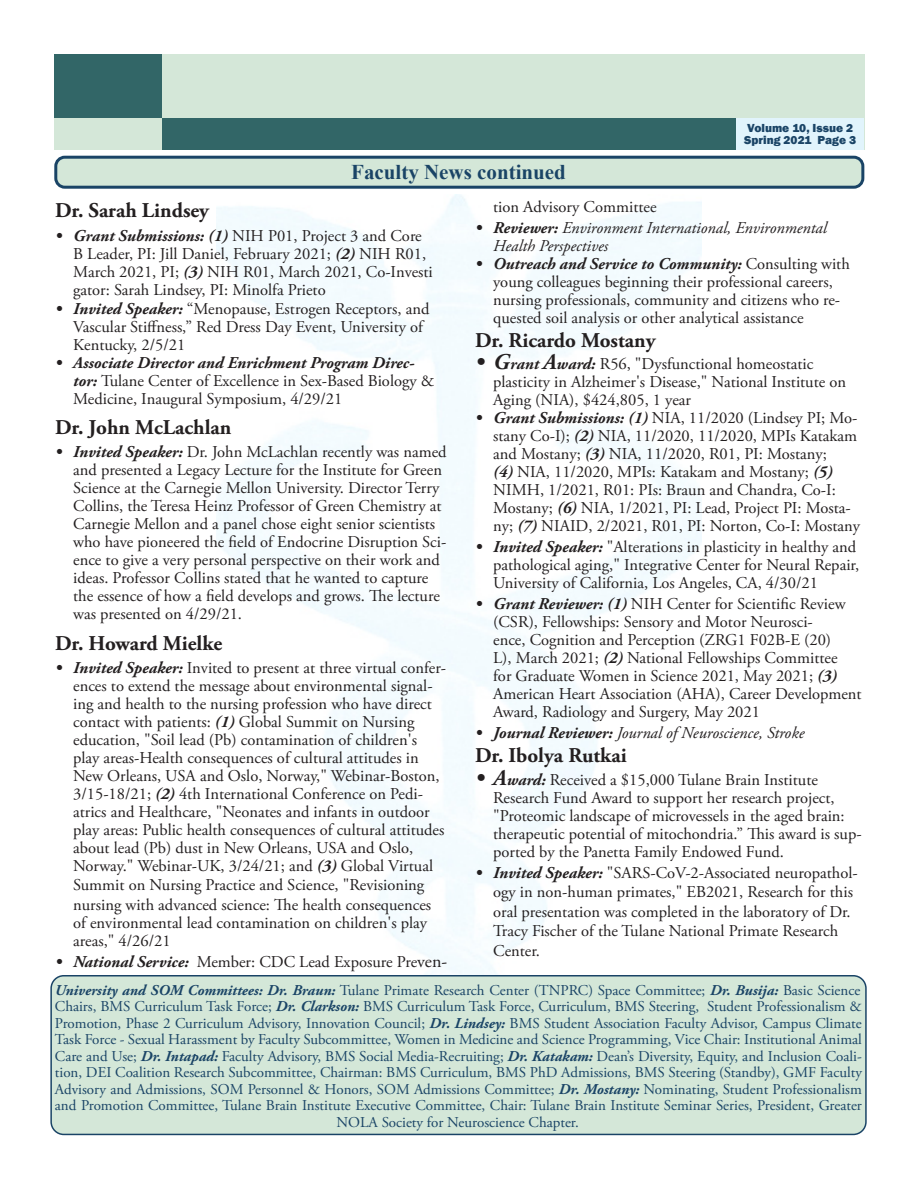
<style>
.page{position:relative;width:918px;height:1188px;background:#fff}
.page>*{position:absolute;margin:0;border:0;box-sizing:border-box;transform-origin:0 0}
.t1{font:700 21px "Adobe Garamond Pro";color:#231f20}
.t2{font:700 21px "Times New Roman";color:#1a4466}
.t3{font:16.5px/18px "Adobe Garamond Pro";color:#231f20}
.t4{font:italic 16.5px/18px "Adobe Garamond Pro";color:#231f20}
.t5{font:15px/16.5px "Adobe Garamond Pro";color:#1a4466;text-align:center}
.t6{font:800 12px "Franklin Gothic";color:#1a4466}
.s1{font-weight:700;font-style:italic}
.s2{font-size:18px}
.s3{font-weight:700}
.s4{font-weight:700;font-style:italic;font-size:22.5px}
</style>
<div class="page">
<div style="left:54px;top:54px;width:810px;height:95px;background:#d4e7d8"></div>
<div style="left:54px;top:54px;width:108px;height:64px;background:#326667"></div>
<div style="left:162px;top:118px;width:574px;height:31px;background:#326667"></div>
<div style="left:56px;top:157px;width:807px;height:30px;background:#d4e7d8;border-radius:9px"></div>
<div style="left:54px;top:156px;width:810px;height:33px;border:3px solid #1a4466;border-radius:9px"></div>
<div style="left:51px;top:976px;width:815px;height:158px;background:#d4e7d8;border-radius:13px"></div>
<div style="left:50px;top:975px;width:817px;height:160px;border:2px solid #1a4466;border-radius:13px"></div>
<div style="left:736px;top:118px;width:128px;height:31px;background:#e1f4fc"></div>
<p class="t2" style="left:351px;top:157px;width:216px">Faculty News continued</p>
<p class="t6" style="left:747px;top:120px;width:108px">Volume 10, Issue 2</p>
<p class="t6" style="left:744px;top:132px;width:113px">Spring 2021 Page 3</p>
<p class="t1" style="left:55px;top:198px;width:155px">Dr. Sarah Lindsey</p>
<p class="t3" style="left:73px;top:227px;width:361px;text-indent:-18px"><span class="s1">• Grant Submissions: (1)</span> NIH P01, Project 3 and Core B Leader, PI: Jill Daniel, February 2021; <span class="s1">(2)</span> NIH R01, March 2021, PI; <span class="s1">(3)</span> NIH R01, March 2021, Co-Investi gator: Sarah Lindsey, PI: Minolfa Prieto</p>
<p class="t3" style="left:73px;top:301px;width:358px;text-indent:-18px"><span class="s1">• Invited Speaker:</span> “Menopause, Estrogen Receptors, and<br>Vascular Stiffness,” Red Dress Day Event, University of<br>Kentucky, 2/5/21</p>
<p class="t3" style="left:73px;top:355px;width:363px;text-indent:-18px"><span class="s1">• Associate Director and Enrichment Program Direc&shy;tor:</span> Tulane Center of Excellence in Sex-Based Biology &amp;<br>Medicine, Inaugural Symposium, 4/29/21</p>
<p class="t1" style="left:55px;top:415px;width:178px">Dr. John McLachlan</p>
<p class="t3" style="left:73px;top:443px;width:375px;text-indent:-18px"><span class="s1">• Invited Speaker:</span> Dr. John McLachlan recently was named and presented a Legacy Lecture for the Institute for Green Science at the Carnegie Mellon University. Director Terry Collins, the Teresa Heinz Professor of Green Chemistry at Carnegie Mellon and a panel chose eight senior scientists who have pioneered the field of Endocrine Disruption Sci&shy;ence to give a very personal perspective on their work and ideas. Professor Collins stated that he wanted to capture the essence of how a field develops and grows. The lecture was presented on 4/29/21.</p>
<p class="t1" style="left:55px;top:631px;width:169px">Dr. Howard Mielke</p>
<p class="t3" style="left:73px;top:659px;width:374px;text-indent:-18px"><span class="s1">• Invited Speaker:</span> Invited to present at three virtual confer&shy;ences to extend the message about environmental signal&shy;ing and health to the nursing profession who have direct contact with patients: <span class="s1">(1)</span> Global Summit on Nursing education, "Soil lead (Pb) contamination of children's play areas-Health consequences of cultural attitudes in New Orleans, USA and Oslo, Norway," Webinar-Boston, 3/15-18/21; <span class="s1">(2)</span> 4th International Conference on Pedi&shy;atrics and Healthcare, "Neonates and infants in outdoor play areas: Public health consequences of cultural attitudes about lead (Pb) dust in New Orleans, USA and Oslo, Norway." Webinar-UK, 3/24/21; and <span class="s1">(3)</span> Global Virtual</p>
<p class="t3" style="left:73px;top:876px;width:360px;line-height:19.5px">Summit on Nursing Practice and Science, "Revisioning nursing with advanced science: The health consequences</p>
<p class="t3" style="left:73px;top:914px;width:355px">of environmental lead contamination on children's play areas," 4/26/21</p>
<p class="t3" style="left:55px;top:953px;width:394px"><span class="s1">• National Service:</span> Member: CDC Lead Exposure Pre<span class="s2">ven-</span></p>
<p class="t3" style="left:493px;top:198px;width:165px">tion Advisory Committee</p>
<p class="t4" style="left:493px;top:219px;width:335px;text-indent:-18px"><span class="s3">• Reviewer:</span> Environment International, Environmental<br>Health Perspectives</p>
<p class="t3" style="left:493px;top:255px;width:358px;text-indent:-18px"><span class="s1">• Outreach and Service to Community:</span> Consulting with young colleagues beginning their professional careers, nursing professionals, community and citizens who re&shy;quested soil analysis or other analytical assistance</p>
<p class="t1" style="left:475px;top:328px;width:182px">Dr. Ricardo Mostany</p>
<p class="t3" style="left:493px;top:356px;width:354px;text-indent:-18px"><span class="s4">• G</span><span class="s1">rant</span> <span class="s4">A</span><span class="s1">ward:</span> R56, "Dysfunctional homeostatic plasticity in Alzheimer's Disease," National Institute on<br>Aging (NIA), $424,805, 1 year</p>
<p class="t3" style="left:493px;top:410px;width:368px;text-indent:-18px"><span class="s1">• Grant Submissions: (1)</span> NIA, 11/2020 (Lindsey PI; Mo&shy;stany Co-I); <span class="s1">(2)</span> NIA, 11/2020, 11/2020, MPIs Katakam and Mostany; <span class="s1">(3)</span> NIA, 11/2020, R01, PI: Mostany;<br><span class="s1">(4)</span> NIA, 11/2020, MPIs: Katakam and Mostany; <span class="s1">(5)<br></span>NIMH, 1/2021, R01: PIs: Braun and Chandra, Co-I:<br>Mostany; <span class="s1">(6)</span> NIA, 1/2021, PI: Lead, Project PI: Mosta&shy;ny; <span class="s1">(7)</span> NIAID, 2/2021, R01, PI: Norton, Co-I: Mostany</p>
<p class="t3" style="left:493px;top:539px;width:368px;text-indent:-18px"><span class="s1">• Invited Speaker:</span> "Alterations in plasticity in healthy and pathological aging," Integrative Center for Neural Repair,<br>University of California, Los Angeles, CA, 4/30/21</p>
<p class="t3" style="left:493px;top:596px;width:370px;text-indent:-18px"><span class="s1">• Grant Reviewer: (1)</span> NIH Center for Scientific Review (CSR), Fellowships: Sensory and Motor Neurosci-<br>ence, Cognition and Perception (ZRG1 F02B-E (20)<br>L), March 2021; <span class="s1">(2)</span> National Fellowships Committee<br>for Graduate Women in Science 2021, May 2021; <span class="s1">(3)<br></span>American Heart Association (AHA), Career Development Award, Radiology and Surgery, May 2021</p>
<p class="t4" style="left:475px;top:724px;width:331px"><span class="s3">• Journal Reviewer:</span> Journal of Neuroscience, Stroke</p>
<p class="t1" style="left:475px;top:743px;width:153px">Dr. Ibolya Rutkai</p>
<p class="t3" style="left:493px;top:771px;width:370px;text-indent:-18px"><span class="s4">• A</span><span class="s1">ward:</span> Received a $15,000 Tulane Brain Institute Research Fund Award to support her research project, "Proteomic landscape of microvessels in the aged brain: therapeutic potential of mitochondria.” This award is sup&shy;ported by the Panetta Family Endowed Fund.</p>
<p class="t3" style="left:493px;top:863px;width:366px;line-height:19.5px;text-indent:-18px"><span class="s1">• Invited Speaker:</span> "SARS-CoV-2-Associated neuropathol&shy;ogy in non-human primates," EB2021, Research for this oral presentation was completed in the laboratory of Dr.<br>Tracy Fischer of the Tulane National Primate Research Center.</p>
<p class="t5" style="left:55px;top:982px;width:809px"><span class="s1">University and SOM Committees: Dr. Braun:</span> Tulane Primate Research Center (TNPRC) Space Committee; <span class="s1">Dr. Busija:</span> Basic Science Chairs, BMS Curriculum Task Force; <span class="s1">Dr. Clarkson:</span> BMS Curriculum Task Force, Curriculum, BMS Steering, Student Professionalism &amp; Promotion, Phase 2 Curriculum Advisory, Innovation Council; <span class="s1">Dr. Lindsey:</span> BMS Student Association Faculty Advisor, Campus Climate Task Force - Sexual Harassment by Faculty Subcommittee, Women in Medicine and Science Programming, Vice Chair: Institutional Animal Care and Use; <span class="s1">Dr. Intapad:</span> Faculty Advisory, BMS Social Media-Recruiting; <span class="s1">Dr. Katakam:</span> Dean’s Diversity, Equity, and Inclusion Coali&shy;tion, DEI Coalition Research Subcommittee, Chairman: BMS Curriculum, BMS PhD Admissions, BMS Steering (Standby), GMF Faculty Advisory and Admissions, SOM Personnel &amp; Honors, SOM Admissions Committee; <span class="s1">Dr. Mostany:</span> Nominating, Student Professionalism and Promotion Committee, Tulane Brain Institute Executive Committee, Chair: Tulane Brain Institute Seminar Series, President, Greater NOLA Society for Neuroscience Chapter.</p>
</div>
